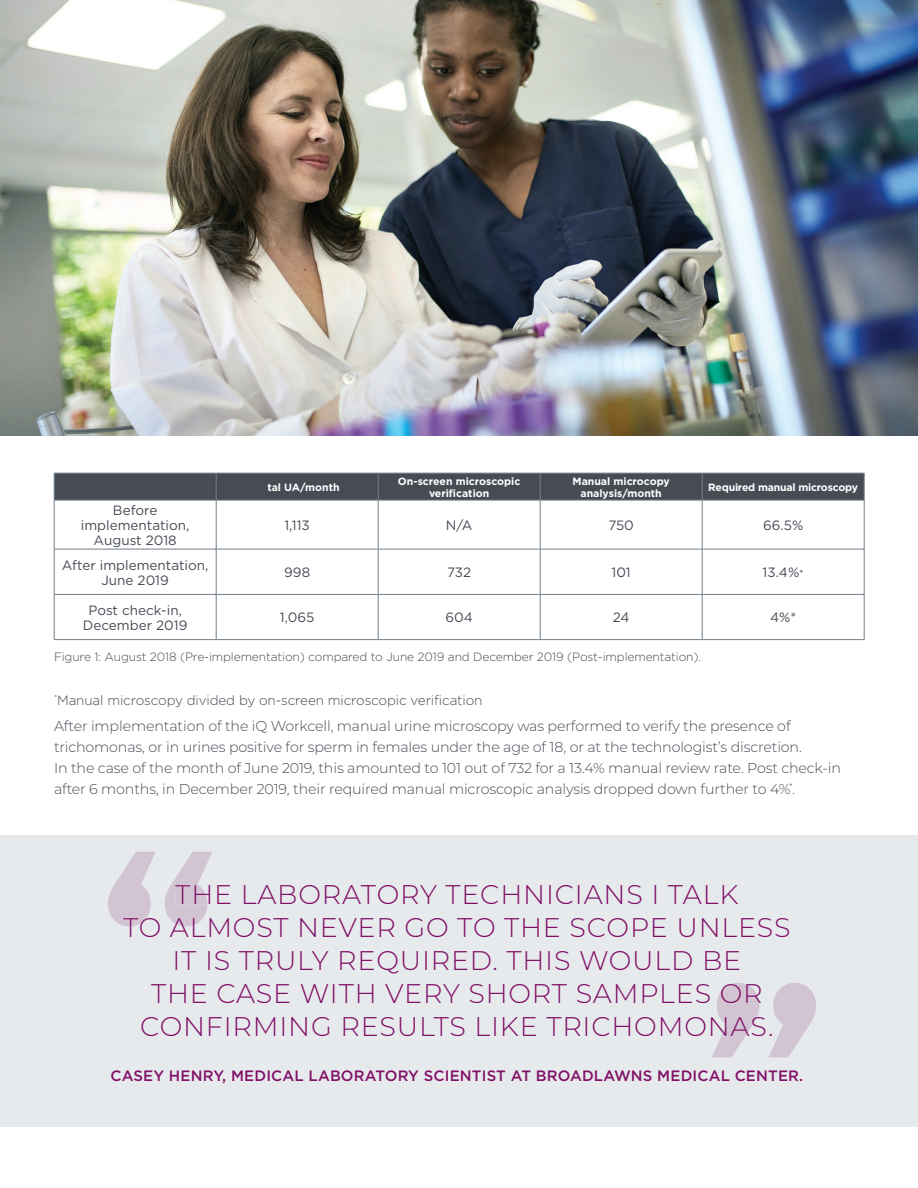
<style>
.page{position:relative;width:918px;height:1188px;background:#fff}
.page>*{position:absolute;margin:0;border:0;box-sizing:border-box;transform-origin:0 0}
.t1{font:300 27px/33px "Montserrat";letter-spacing:.03em;color:#811067;text-align:center}
.t2{font:500 15px "Gotham";letter-spacing:.01em;color:#811067}
.t3{font:300 14.25px/21px "Montserrat";letter-spacing:-.01em;color:#464b54}
.t4{font:13.5px/15px "Gotham";color:#464b54;text-align:center}
.t5{font:300 13.5px "Gotham";letter-spacing:-.01em;color:#464b54}
.t6{font:300 12px "Gotham";letter-spacing:-.01em;color:#464b54}
.t7{font:700 10.5px/12px "Gotham";color:#fff;text-align:center}
.t8{font:700 10.5px "Gotham";letter-spacing:-.02em;color:#fff}
.s1{color:#464b54}
.s2{font-size:10.5px}
</style>
<div class="page">
<svg style="left:55px;top:501px;width:809px;height:138px"></svg>
<svg style="left:54px;top:473px;width:811px;height:27px;background:#484d56"></svg>
<hr style="left:54px;top:500px;width:162px;height:1px;background:#727f8a">
<hr style="left:54px;top:500px;width:1px;height:49px;background:#727f8a">
<hr style="left:216px;top:500px;width:162px;height:1px;background:#727f8a">
<hr style="left:216px;top:500px;width:1px;height:49px;background:#727f8a">
<hr style="left:378px;top:500px;width:162px;height:1px;background:#727f8a">
<hr style="left:378px;top:500px;width:1px;height:49px;background:#727f8a">
<hr style="left:540px;top:500px;width:162px;height:1px;background:#727f8a">
<hr style="left:540px;top:500px;width:1px;height:49px;background:#727f8a">
<hr style="left:702px;top:500px;width:162px;height:1px;background:#727f8a">
<hr style="left:702px;top:500px;width:1px;height:49px;background:#727f8a">
<hr style="left:864px;top:500px;width:1px;height:49px;background:#727f8a">
<hr style="left:54px;top:549px;width:162px;height:1px;background:#727f8a">
<hr style="left:54px;top:549px;width:1px;height:45px;background:#727f8a">
<hr style="left:216px;top:549px;width:162px;height:1px;background:#727f8a">
<hr style="left:216px;top:549px;width:1px;height:45px;background:#727f8a">
<hr style="left:378px;top:549px;width:162px;height:1px;background:#727f8a">
<hr style="left:378px;top:549px;width:1px;height:45px;background:#727f8a">
<hr style="left:540px;top:549px;width:162px;height:1px;background:#727f8a">
<hr style="left:540px;top:549px;width:1px;height:45px;background:#727f8a">
<hr style="left:702px;top:549px;width:162px;height:1px;background:#727f8a">
<hr style="left:702px;top:549px;width:1px;height:45px;background:#727f8a">
<hr style="left:864px;top:549px;width:1px;height:45px;background:#727f8a">
<hr style="left:54px;top:594px;width:162px;height:1px;background:#727f8a">
<hr style="left:54px;top:595px;width:1px;height:44px;background:#727f8a">
<hr style="left:216px;top:594px;width:162px;height:1px;background:#727f8a">
<hr style="left:216px;top:595px;width:1px;height:44px;background:#727f8a">
<hr style="left:378px;top:594px;width:162px;height:1px;background:#727f8a">
<hr style="left:378px;top:595px;width:1px;height:44px;background:#727f8a">
<hr style="left:540px;top:594px;width:162px;height:1px;background:#727f8a">
<hr style="left:540px;top:595px;width:1px;height:44px;background:#727f8a">
<hr style="left:702px;top:594px;width:162px;height:1px;background:#727f8a">
<hr style="left:702px;top:595px;width:1px;height:44px;background:#727f8a">
<hr style="left:864px;top:595px;width:1px;height:44px;background:#727f8a">
<hr style="left:54px;top:639px;width:162px;height:1px;background:#727f8a">
<hr style="left:216px;top:639px;width:162px;height:1px;background:#727f8a">
<hr style="left:378px;top:639px;width:162px;height:1px;background:#727f8a">
<hr style="left:540px;top:639px;width:162px;height:1px;background:#727f8a">
<hr style="left:702px;top:639px;width:162px;height:1px;background:#727f8a">
<div style="left:0;top:835px;width:918px;height:291px;background:#e7eaed"></div>
<svg style="left:165px;top:852px;width:47px;height:74px"></svg>
<svg style="left:108px;top:852px;width:48px;height:74px"></svg>
<svg style="left:712px;top:983px;width:104px;height:74px"></svg>
<img style="left:0;top:0;width:918px;height:435px">
<p class="t4" style="left:81px;top:502px;width:110px">Before implementation,<br>August 2018</p>
<p class="t7" style="left:255px;top:481px;width:86px"><span class="s1">To</span>tal UA/month</p>
<p class="t7" style="left:398px;top:475px;width:124px">On-screen microscopic verification</p>
<p class="t7" style="left:573px;top:475px;width:99px">Manual microcopy analysis/month</p>
<p class="t8" style="left:708px;top:480px;width:151px">Required manual microscopy</p>
<p class="t4" style="left:284px;top:517px;width:27px">1,113</p>
<p class="t4" style="left:446px;top:517px;width:28px">N/A</p>
<p class="t4" style="left:608px;top:517px;width:27px">750</p>
<p class="t4" style="left:763px;top:517px;width:42px">66.5%</p>
<p class="t4" style="left:62px;top:557px;width:148px">After implementation,<br>June 2019</p>
<p class="t4" style="left:284px;top:565px;width:27px">998</p>
<p class="t4" style="left:447px;top:565px;width:26px">732</p>
<p class="t4" style="left:612px;top:565px;width:21px">101</p>
<p class="t4" style="left:763px;top:565px;width:43px">13.4%<span class="s2">*</span></p>
<p class="t4" style="left:83px;top:602px;width:106px">Post check-in,<br>December 2019</p>
<p class="t4" style="left:280px;top:610px;width:36px">1,065</p>
<p class="t4" style="left:445px;top:610px;width:29px">604</p>
<p class="t4" style="left:613px;top:610px;width:18px">24</p>
<p class="t4" style="left:770px;top:610px;width:28px">4%*</p>
<p class="t6" style="left:54px;top:649px;width:649px">Figure 1: August 2018 (Pre-implementation) compared to June 2019 and December 2019 (Post-implementation).</p>
<p class="t5" style="left:54px;top:692px;width:430px"><sup>*</sup>Manual microscopy divided by on-screen microscopic verification</p>
<p class="t3" style="left:54px;top:715px;width:789px">After implementation of the iQ Workcell, manual urine microscopy was performed to verify the presence of trichomonas, or in urines positive for sperm in females under the age of 18, or at the technologist’s discretion.<br>In the case of the month of June 2019, this amounted to 101 out of 732 for a 13.4% manual review rate. Post check-in after 6 months, in December 2019, their required manual microscopic analysis dropped down further to 4%<sup>*</sup>.</p>
<h1 class="t1" style="left:123px;top:877px;width:669px">THE LABORATORY TECHNICIANS I TALK<br>TO ALMOST NEVER GO TO THE SCOPE UNLESS</h1>
<h1 class="t1" style="left:172px;top:943px;width:570px">IT IS TRULY REQUIRED. THIS WOULD BE</h1>
<h1 class="t1" style="left:140px;top:976px;width:635px">THE CASE WITH VERY SHORT SAMPLES OR<br>CONFIRMING RESULTS LIKE TRICHOMONAS.</h1>
<p class="t2" style="left:110px;top:1066px;width:694px">CASEY HENRY, MEDICAL LABORATORY SCIENTIST AT BROADLAWNS MEDICAL CENTER.</p>
</div>
